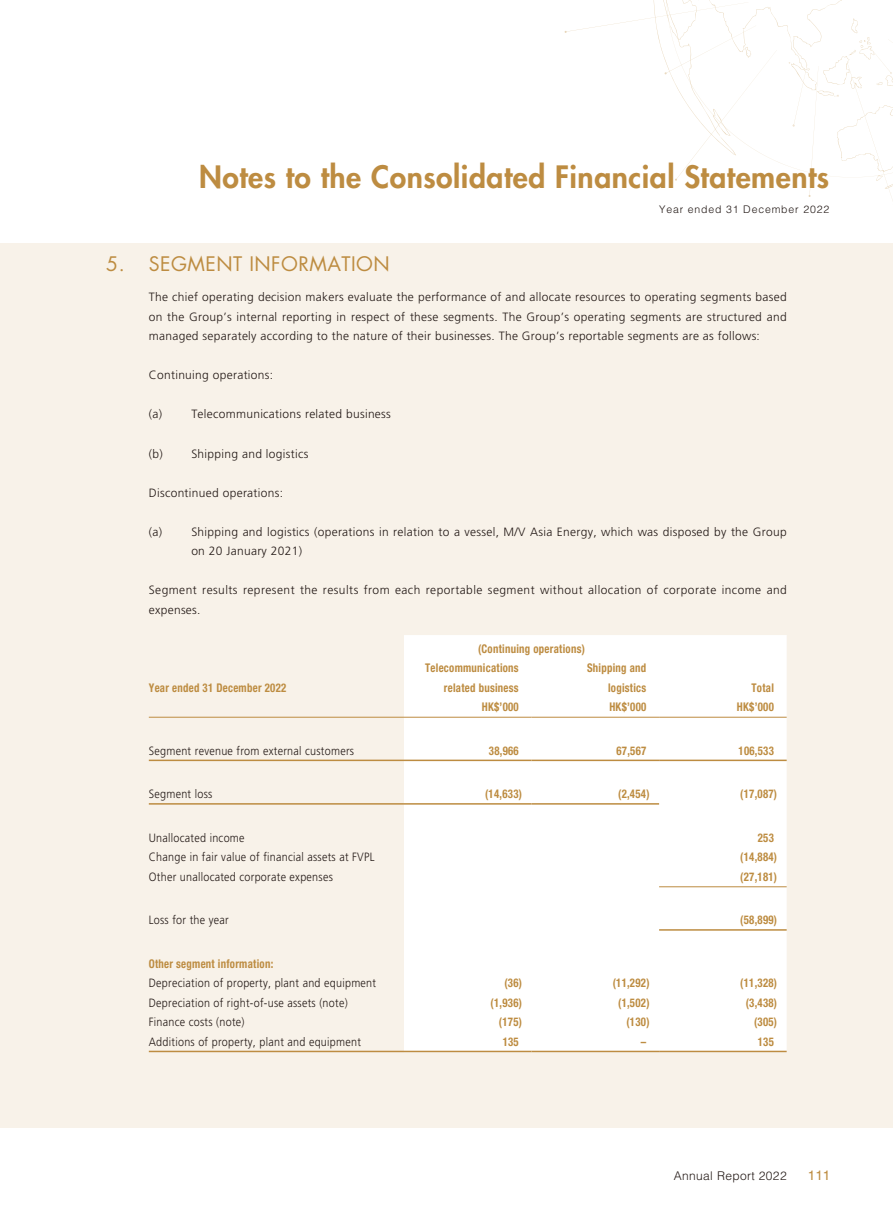
<style>
.page{position:relative;width:893px;height:1212px;background:#fff}
.page>*{position:absolute;margin:0;border:0;box-sizing:border-box;transform-origin:0 0}
.t1{font:800 30px "Futura Std";letter-spacing:.02em;color:#bd8c41}
.t2{font:19.5px "Futura Std";letter-spacing:.025em;color:#bd8c41}
.t3{font:13.5px "Helvetica LT Std";color:#bd8c41}
.t4{font:300 12px/19.5px "Frutiger LT Std";letter-spacing:.025em;color:#231916}
.t5{font:300 12px "Frutiger LT Std";letter-spacing:.025em;color:#231916;scale:.9 1}
.t6{font:700 condensed 12px/19.5px "Helvetica Neue LT Std";letter-spacing:.025em;color:#bd8c41;text-align:right;scale:.9 1}
.t7{font:300 12px "Helvetica LT Std";letter-spacing:.03em;color:#231916}
.t8{font:300 10.5px "Helvetica LT Std";letter-spacing:.08em;color:#231916}
</style>
<div class="page">
<div style="left:0;top:243px;width:893px;height:884px;background:#f8f2e9"></div>
<svg style="left:565px;top:0;width:328px;height:201px"></svg>
<div style="left:404px;top:635px;width:383px;height:416px;background:#fff"></div>
<hr style="left:149px;top:717px;width:255px;height:1px;background:#bd8c41">
<hr style="left:404px;top:717px;width:127px;height:1px;background:#bd8c41">
<hr style="left:531px;top:717px;width:128px;height:1px;background:#bd8c41">
<hr style="left:659px;top:717px;width:128px;height:1px;background:#bd8c41">
<hr style="left:149px;top:760px;width:255px;height:1px;background:#bd8c41">
<hr style="left:404px;top:760px;width:127px;height:1px;background:#bd8c41">
<hr style="left:531px;top:760px;width:128px;height:1px;background:#bd8c41">
<hr style="left:659px;top:760px;width:128px;height:1px;background:#bd8c41">
<hr style="left:149px;top:803px;width:255px;height:2px;background:#bd8c41">
<hr style="left:404px;top:803px;width:127px;height:2px;background:#bd8c41">
<hr style="left:531px;top:803px;width:128px;height:2px;background:#bd8c41">
<hr style="left:659px;top:886px;width:128px;height:1px;background:#bd8c41">
<hr style="left:659px;top:929px;width:128px;height:2px;background:#bd8c41">
<hr style="left:149px;top:1051px;width:255px;height:1px;background:#bd8c41">
<hr style="left:404px;top:1051px;width:127px;height:1px;background:#bd8c41">
<hr style="left:531px;top:1051px;width:128px;height:1px;background:#bd8c41">
<hr style="left:659px;top:1051px;width:128px;height:1px;background:#bd8c41">
<h1 class="t1" style="left:199px;top:157px;width:631px">Notes to the Consolidated Financial Statements</h1>
<p class="t8" style="left:659px;top:203px;width:172px">Year ended 31 December 2022</p>
<h2 class="t2" style="left:106px;top:252px;width:285px">5. SEGMENT INFORMATION</h2>
<p class="t4" style="left:149px;top:288px;width:639px;text-align:justify">The chief operating decision makers evaluate the performance of and allocate resources to operating segments based on the Group’s internal reporting in respect of these segments. The Group’s operating segments are structured and managed separately according to the nature of their businesses. The Group’s reportable segments are as follows:</p>
<p class="t4" style="left:149px;top:366px;width:126px">Continuing operations:</p>
<p class="t4" style="left:149px;top:405px;width:15px">(a)</p>
<p class="t4" style="left:191px;top:405px;width:201px">Telecommunications related business</p>
<p class="t4" style="left:149px;top:444px;width:161px">(b) Shipping and logistics</p>
<p class="t4" style="left:149px;top:483px;width:136px">Discontinued operations:</p>
<p class="t4" style="left:149px;top:522px;width:15px">(a)</p>
<p class="t4" style="left:191px;top:522px;width:597px">Shipping and logistics (operations in relation to a vessel, M/V Asia Energy, which was disposed by the Group on 20 January 2021)</p>
<p class="t4" style="left:149px;top:580px;width:640px">Segment results represent the results from each reportable segment without allocation of corporate income and expenses.</p>
<p class="t6" style="left:478px;top:638px;width:120px">(Continuing operations)</p>
<p class="t6" style="left:149px;top:677px;width:154px">Year ended 31 December 2022</p>
<p class="t6" style="left:425px;top:658px;width:106px">Telecommunications related business</p>
<p class="t6" style="left:587px;top:658px;width:67px">Shipping and logistics</p>
<p class="t6" style="left:751px;top:677px;width:26px">Total</p>
<p class="t6" style="left:482px;top:697px;width:43px">HK$’000</p>
<p class="t6" style="left:609px;top:697px;width:43px">HK$’000</p>
<p class="t6" style="left:737px;top:697px;width:43px">HK$’000</p>
<p class="t5" style="left:149px;top:744px;width:230px">Segment revenue from external customers</p>
<p class="t6" style="left:489px;top:740px;width:35px">38,966</p>
<p class="t6" style="left:616px;top:740px;width:35px">67,567</p>
<p class="t6" style="left:739px;top:740px;width:41px">106,533</p>
<p class="t5" style="left:149px;top:787px;width:72px">Segment loss</p>
<p class="t6" style="left:485px;top:784px;width:42px">(14,633)</p>
<p class="t6" style="left:618px;top:784px;width:36px">(2,454)</p>
<p class="t6" style="left:740px;top:784px;width:42px">(17,087)</p>
<p class="t5" style="left:149px;top:831px;width:108px">Unallocated income</p>
<p class="t6" style="left:758px;top:827px;width:19px">253</p>
<p class="t5" style="left:149px;top:850px;width:252px">Change in fair value of financial assets at FVPL</p>
<p class="t6" style="left:740px;top:847px;width:42px">(14,884)</p>
<p class="t5" style="left:149px;top:870px;width:206px">Other unallocated corporate expenses</p>
<p class="t6" style="left:740px;top:866px;width:42px">(27,181)</p>
<p class="t5" style="left:149px;top:913px;width:90px">Loss for the year</p>
<p class="t6" style="left:740px;top:910px;width:42px">(58,899)</p>
<p class="t6" style="left:149px;top:953px;width:140px">Other segment information:</p>
<p class="t5" style="left:149px;top:976px;width:254px">Depreciation of property, plant and equipment</p>
<p class="t6" style="left:504px;top:973px;width:21px">(36)</p>
<p class="t6" style="left:613px;top:973px;width:42px">(11,292)</p>
<p class="t6" style="left:740px;top:973px;width:42px">(11,328)</p>
<p class="t5" style="left:149px;top:996px;width:222px">Depreciation of right-of-use assets (note)</p>
<p class="t6" style="left:491px;top:992px;width:36px">(1,936)</p>
<p class="t6" style="left:618px;top:992px;width:36px">(1,502)</p>
<p class="t6" style="left:746px;top:992px;width:36px">(3,438)</p>
<p class="t5" style="left:149px;top:1015px;width:108px">Finance costs (note)</p>
<p class="t6" style="left:499px;top:1012px;width:27px">(175)</p>
<p class="t6" style="left:626px;top:1012px;width:27px">(130)</p>
<p class="t6" style="left:754px;top:1012px;width:27px">(305)</p>
<p class="t5" style="left:149px;top:1035px;width:237px">Additions of property, plant and equipment</p>
<p class="t6" style="left:503px;top:1031px;width:19px">135</p>
<p class="t6" style="left:641px;top:1031px;width:7px">–</p>
<p class="t6" style="left:758px;top:1031px;width:19px">135</p>
<p class="t7" style="left:674px;top:1168px;width:114px">Annual Report 2022</p>
<p class="t3" style="left:808px;top:1167px;width:24px">111</p>
</div>
